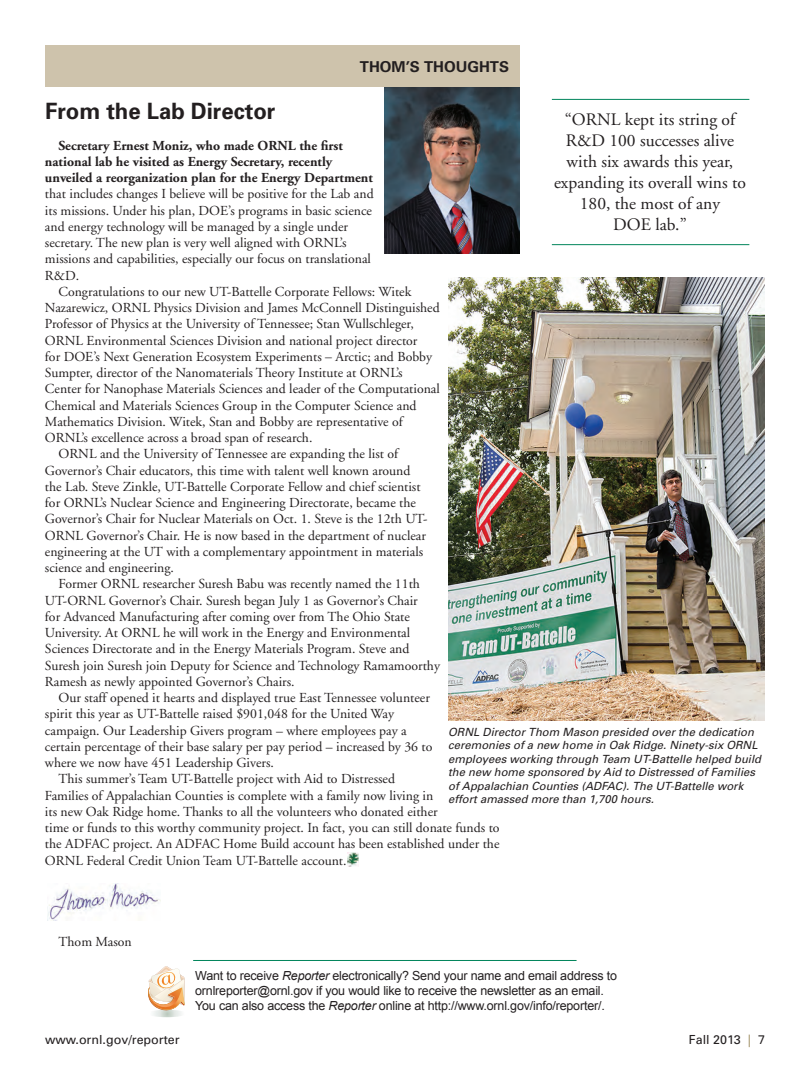
<style>
.page{position:relative;width:810px;height:1080px;background:#fff}
.page>*{position:absolute;margin:0;border:0;box-sizing:border-box;transform-origin:0 0}
.t1{font:700 22.5px "Univers";color:#231f20}
.t2{font:17.5px/21px "Adobe Garamond";color:#231f20;text-align:center}
.t3{font:700 15px "Univers";color:#231f20}
.t4{font:13.75px/16.2px "Adobe Garamond";color:#231f20}
.t5{font:700 13.75px/16.2px "Adobe Garamond";color:#231f20}
.t6{font:12.5px/15px "Arial";letter-spacing:-.015em;color:#231f20}
.t7{font:12.5px "Univers";color:#231f20}
.t8{font:italic 11.25px/13.5px "Univers";color:#231f20}
.s1{font-family:"Times"}
.s2{font-style:italic}
.s3{color:#968555}
</style>
<div class="page">
<img style="left:385px;top:86px;width:135px;height:168px">
<img style="left:48px;top:884px;width:113px;height:37px">
<div style="left:45px;top:45px;width:475px;height:41px;background:#cec3ac"></div>
<hr style="left:552px;top:99px;width:197px;height:1px;background:#00855b">
<hr style="left:552px;top:244px;width:197px;height:1px;background:#00855b">
<img style="left:449px;top:278px;width:316px;height:443px">
<img style="left:348px;top:852px;width:10px;height:14px">
<svg style="left:148px;top:966px;width:37px;height:51px"></svg>
<hr style="left:193px;top:960px;width:384px;height:1px;background:#00855b">
<p class="t3" style="left:360px;top:58px;width:151px">THOM’S THOUGHTS</p>
<h1 class="t1" style="left:45px;top:98px;width:232px">From the Lab Director</h1>
<p class="t2" style="left:554px;top:110px;width:193px">“ORNL kept its string of<br>R&amp;D 100 successes alive with six awards this year, expanding its overall wins to<br>180, the most of any<br>DOE lab.”</p>
<p class="t5" style="left:45px;top:137px;width:329px;text-indent:14px">Secretary Ernest Moniz, who made ORNL the first national lab he visited as Energy Secretary, recently unveiled a reorganization plan for the Energy Department</p>
<p class="t4" style="left:45px;top:186px;width:330px">that includes changes I believe will be positive for the Lab and its missions. Under his plan, DOE’s programs in basic science and energy technology will be managed by a single under secretary. The new plan is very well aligned with ORNL’s missions and capabilities, especially our focus on translational R&amp;D.</p>
<p class="t4" style="left:58px;top:284px;width:354px">Congratulations to our new UT-Battelle Corporate Fellows: Witek</p>
<p class="t4" style="left:45px;top:300px;width:396px">Nazarewicz, ORNL Physics Division and James McConnell Distinguished</p>
<p class="t4" style="left:45px;top:316px;width:370px">Professor of Physics at the University of Tennessee; Stan Wullschleger,</p>
<p class="t4" style="left:45px;top:333px;width:374px">ORNL Environmental Sciences Division and national project director</p>
<p class="t4" style="left:45px;top:349px;width:389px">for DOE’s Next Generation Ecosystem Experiments <span class="s1">–</span> Arctic; and Bobby</p>
<p class="t4" style="left:45px;top:365px;width:359px">Sumpter, director of the Nanomaterials Theory Institute at ORNL’s</p>
<p class="t4" style="left:45px;top:381px;width:396px">Center for Nanophase Materials Sciences and leader of the Computational</p>
<p class="t4" style="left:45px;top:398px;width:373px">Chemical and Materials Sciences Group in the Computer Science and</p>
<p class="t4" style="left:45px;top:414px;width:359px">Mathematics Division. Witek, Stan and Bobby are representative of</p>
<p class="t4" style="left:45px;top:430px;width:269px">ORNL’s excellence across a broad span of research.</p>
<p class="t4" style="left:58px;top:446px;width:341px">ORNL and the University of Tennessee are expanding the list of</p>
<p class="t4" style="left:45px;top:463px;width:367px">Governor’s Chair educators, this time with talent well known around</p>
<p class="t4" style="left:45px;top:479px;width:377px">the Lab. Steve Zinkle, UT-Battelle Corporate Fellow and chief scientist</p>
<p class="t4" style="left:45px;top:495px;width:373px">for ORNL’s Nuclear Science and Engineering Directorate, became the</p>
<p class="t4" style="left:45px;top:511px;width:384px">Governor’s Chair for Nuclear Materials on Oct. 1. Steve is the 12th UT-</p>
<p class="t4" style="left:45px;top:528px;width:383px">ORNL Governor’s Chair. He is now based in the department of nuclear</p>
<p class="t4" style="left:45px;top:544px;width:380px">engineering at the UT with a complementary appointment in materials</p>
<p class="t4" style="left:45px;top:560px;width:131px">science and engineering.</p>
<p class="t4" style="left:58px;top:576px;width:363px">Former ORNL researcher Suresh Babu was recently named the 11th</p>
<p class="t4" style="left:45px;top:593px;width:374px">UT-ORNL Governor’s Chair. Suresh began July 1 as Governor’s Chair</p>
<p class="t4" style="left:45px;top:609px;width:366px">for Advanced Manufacturing after coming over from The Ohio State</p>
<p class="t4" style="left:45px;top:625px;width:367px">University. At ORNL he will work in the Energy and Environmental</p>
<p class="t4" style="left:45px;top:641px;width:366px">Sciences Directorate and in the Energy Materials Program. Steve and</p>
<p class="t4" style="left:45px;top:658px;width:397px">Suresh join Suresh join Deputy for Science and Technology Ramamoorthy</p>
<p class="t4" style="left:45px;top:674px;width:251px">Ramesh as newly appointed Governor’s Chairs.</p>
<p class="t4" style="left:58px;top:690px;width:373px">Our staff opened it hearts and displayed true East Tennessee volunteer</p>
<p class="t4" style="left:45px;top:706px;width:351px">spirit this year as UT-Battelle raised $901,048 for the United Way</p>
<p class="t4" style="left:45px;top:723px;width:363px">campaign. Our Leadership Givers program – where employees pay a</p>
<p class="t4" style="left:45px;top:739px;width:389px">certain percentage of their base salary per pay period – increased by 36 to</p>
<p class="t4" style="left:45px;top:755px;width:230px">where we now have 451 Leadership Givers.</p>
<p class="t4" style="left:58px;top:771px;width:338px">This summer’s Team UT-Battelle project with Aid to Distressed</p>
<p class="t4" style="left:45px;top:788px;width:390px">Families of Appalachian Counties is complete with a family now living in</p>
<p class="t4" style="left:45px;top:804px;width:394px">its new Oak Ridge home. Thanks to all the volunteers who donated either</p>
<p class="t4" style="left:45px;top:820px;width:456px">time or funds to this worthy community project. In fact, you can still donate funds to</p>
<p class="t4" style="left:45px;top:836px;width:456px">the ADFAC project. An ADFAC Home Build account has been established under the</p>
<p class="t4" style="left:45px;top:853px;width:303px">ORNL Federal Credit Union Team UT-Battelle account.</p>
<p class="t8" style="left:448px;top:725px;width:314px">ORNL Director Thom Mason presided over the dedication ceremonies of a new home in Oak Ridge. Ninety-six ORNL employees working through Team UT-Battelle helped build the new home sponsored by Aid to Distressed of Families of Appalachian Counties (ADFAC). The UT-Battelle work effort amassed more than 1,700 hours.</p>
<p class="t4" style="left:58px;top:934px;width:75px">Thom Mason</p>
<p class="t6" style="left:195px;top:968px;width:423px">Want to receive <span class="s2">Reporter</span> electronically? Send your name and email address to ornlreporter@ornl.gov if you would like to receive the newsletter as an email.<br>You can also access the <span class="s2">Reporter</span> online at http://www.ornl.gov/info/reporter/.</p>
<p class="t7" style="left:45px;top:1033px;width:136px">www. ornl.gov/reporter</p>
<p class="t7" style="left:689px;top:1033px;width:78px">Fall 2013 <span class="s3">|</span> 7</p>
</div>
